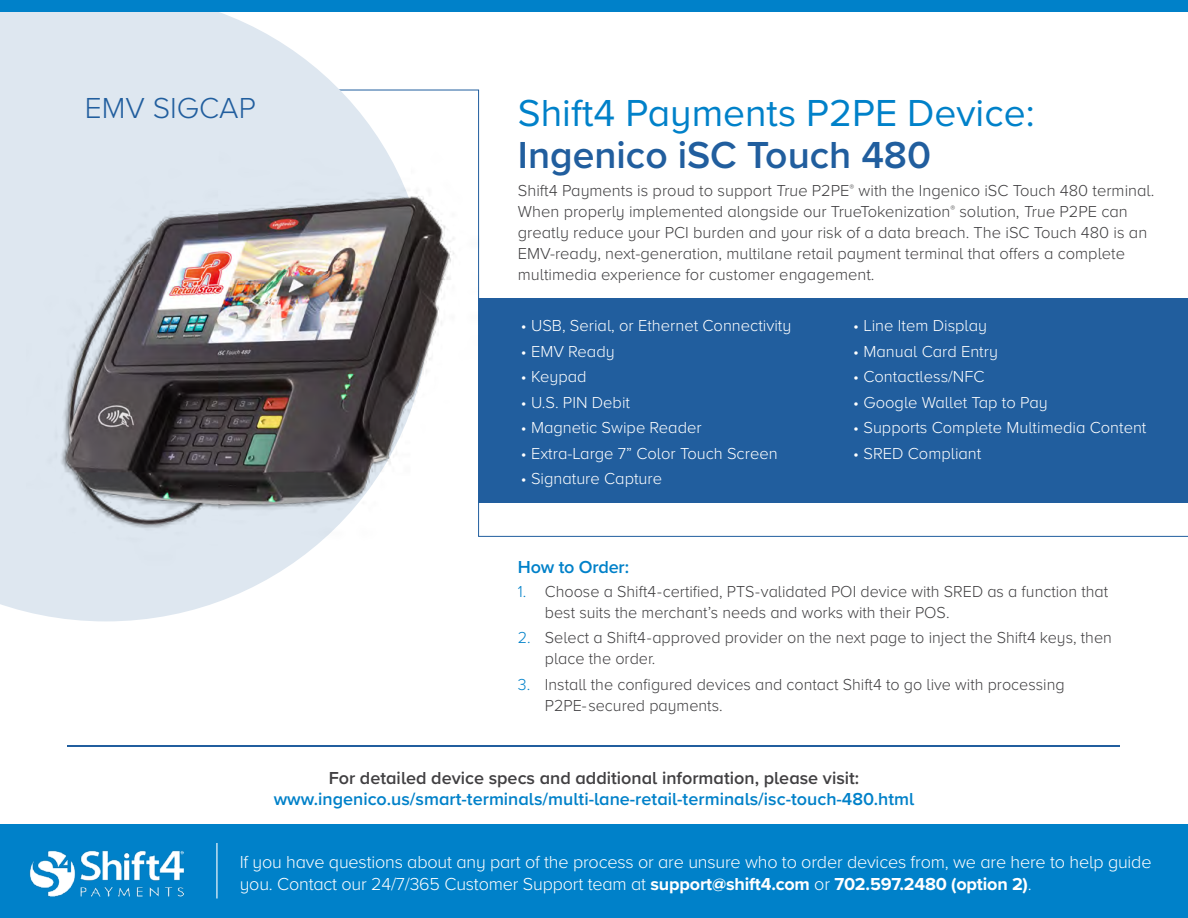
<style>
.page{position:relative;width:1188px;height:918px;background:#fff}
.page>*{position:absolute;margin:0;border:0;box-sizing:border-box;transform-origin:0 0}
.t1{font:39px "Proxima Nova A";color:#0081c9}
.t2{font:600 39px "Proxima Nova A";color:#215e9e}
.t3{font:300 30px "Proxima Nova A";color:#215e9e}
.t4{font:300 18px/21.6px "Proxima Nova A";letter-spacing:-.01em;color:#fff}
.t5{font:600 18px "Proxima Nova A";color:#0081c9}
.t6{font:600 18px "Proxima Nova A";color:#414042}
.t7{font:300 16.5px/21px "Proxima Nova A";color:#414042}
.t8{font:300 16.5px "Proxima Nova A";color:#fff}
.s1{color:#0081c9}
.s2{font-weight:700}
</style>
<div class="page">
<svg style="left:0;top:11px;width:429px;height:601px;fill:#dee7f0"></svg>
<div style="left:478px;top:298px;width:710px;height:205px;background:#215e9e"></div>
<img style="left:26px;top:90px;width:454px;height:531px">
<div style="left:0;top:0;width:1188px;height:11px;background:#0081c9"></div>
<div style="left:0;top:824px;width:1188px;height:94px;background:#0081c9"></div>
<hr style="left:216px;top:843px;width:1px;height:55px;background:#fff">
<img style="left:29px;top:850px;width:155px;height:47px">
<hr style="left:68px;top:745px;width:1052px;height:1px;background:#215e9e">
<h2 class="t3" style="left:85px;top:86px;width:172px">EMV SIGCAP</h2>
<h1 class="t1" style="left:518px;top:84px;width:518px">Shift4 Payments P2PE Device:</h1>
<h1 class="t2" style="left:518px;top:126px;width:415px">Ingenico iSC Touch 480</h1>
<p class="t7" style="left:518px;top:179px;width:638px">Shift4 Payments is proud to support True P2PE<sup>®</sup> with the Ingenico iSC Touch 480 terminal.<br>When properly implemented alongside our TrueTokenization<sup>®</sup> solution, True P2PE can greatly reduce your PCI burden and your risk of a data breach. The iSC Touch 480 is an EMV-ready, next-generation, multilane retail payment terminal that offers a complete multimedia experience for customer engagement.</p>
<p class="t8" style="left:521px;top:314px;width:272px">• USB, Serial, or Ethernet Connectivity</p>
<p class="t8" style="left:521px;top:339px;width:95px">• EMV Ready</p>
<p class="t8" style="left:521px;top:365px;width:67px">• Keypad</p>
<p class="t8" style="left:521px;top:390px;width:111px">• U.S. PIN Debit</p>
<p class="t8" style="left:521px;top:416px;width:182px">• Magnetic Swipe Reader</p>
<p class="t8" style="left:521px;top:441px;width:258px">• Extra-Large 7” Color Touch Screen</p>
<p class="t8" style="left:521px;top:467px;width:143px">• Signature Capture</p>
<p class="t8" style="left:853px;top:314px;width:135px">• Line Item Display</p>
<p class="t8" style="left:853px;top:339px;width:146px">• Manual Card Entry</p>
<p class="t8" style="left:853px;top:365px;width:133px">• Contactless/NFC</p>
<p class="t8" style="left:853px;top:390px;width:196px">• Google Wallet Tap to Pay</p>
<p class="t8" style="left:853px;top:416px;width:295px">• Supports Complete Multimedia Content</p>
<p class="t8" style="left:853px;top:441px;width:130px">• SRED Compliant</p>
<p class="t5" style="left:518px;top:553px;width:113px">How to Order:</p>
<p class="t7" style="left:545px;top:580px;width:565px;text-indent:-27px"><span class="s1">1.</span> Choose a Shift4-certified, PTS-validated POI device with SRED as a function that best suits the merchant’s needs and works with their POS.</p>
<p class="t7" style="left:545px;top:626px;width:568px;text-indent:-27px"><span class="s1">2.</span> Select a Shift4-approved provider on the next page to inject the Shift4 keys, then place the order.</p>
<p class="t7" style="left:545px;top:673px;width:521px;text-indent:-27px"><span class="s1">3.</span> Install the configured devices and contact Shift4 to go live with processing<br>P2PE-secured payments.</p>
<p class="t6" style="left:329px;top:764px;width:532px">For detailed device specs and additional information, please visit:</p>
<p class="t5" style="left:274px;top:786px;width:642px">www.ingenico.us/smart-terminals/multi-lane-retail-terminals/isc-touch-480.html</p>
<p class="t4" style="left:240px;top:851px;width:913px">If you have questions about any part of the process or are unsure who to order devices from, we are here to help guide you. Contact our 24/7/365 Customer Support team at <span class="s2">support@shift4.com</span> or <span class="s2">702.597.2480 (option 2)</span>.</p>
</div>
